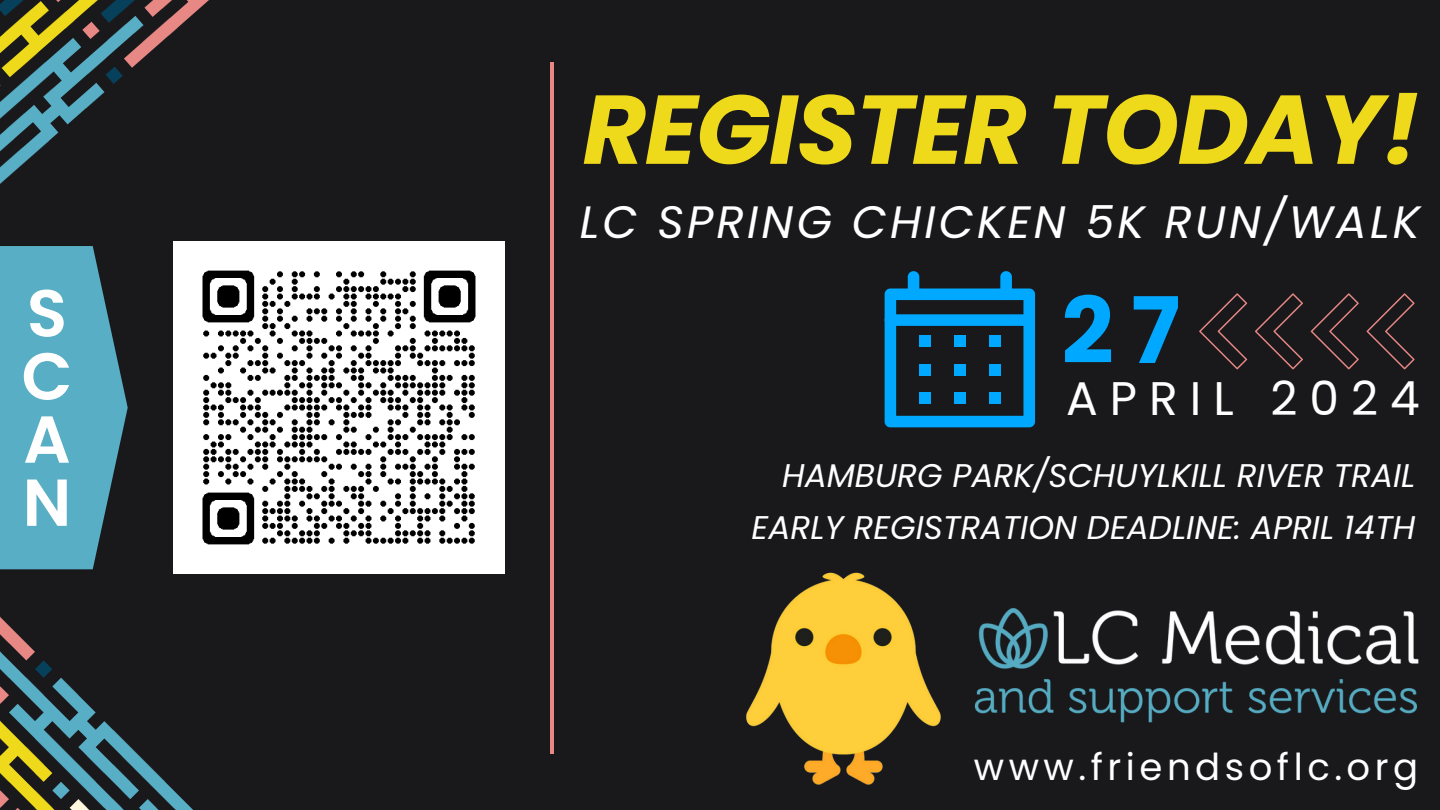
<style>
.page{position:relative;width:1440px;height:810px;background:#19191c}
.page>*{position:absolute;margin:0;border:0;box-sizing:border-box;transform-origin:0 0}
.t1{font:italic 700 97.6px "Poppins";letter-spacing:-.015em;color:#efd91b}
.t2{font:700 91.7px "Poppins";color:#00a8ff}
.t3{font:47.1px "Poppins";letter-spacing:.255em;color:#fff}
.t4{font:italic 45.4px "Poppins";letter-spacing:.07em;color:#fff}
.t5{font:37.1px "Poppins";letter-spacing:.12em;color:#fff}
.t6{font:italic 32.8px "Poppins";color:#fff}
</style>
<div class="page">
<svg style="left:885px;top:271px;width:150px;height:156px"></svg>
<img style="left:746px;top:572px;width:195px;height:213px">
<svg style="left:1199px;top:293px;width:48px;height:76px"></svg>
<svg style="left:1255px;top:293px;width:48px;height:76px"></svg>
<svg style="left:1311px;top:293px;width:48px;height:76px"></svg>
<svg style="left:1367px;top:293px;width:47px;height:76px"></svg>
<img style="left:974px;top:608px;width:445px;height:115px">
<svg style="left:0;top:0;width:226px;height:810px"></svg>
<img style="left:173px;top:242px;width:332px;height:331px">
<hr style="left:551px;top:62px;width:3px;height:691px;background:#e78885">
<p class="t1" style="left:583px;top:61px;width:839px">REGISTER TODAY!</p>
<h1 class="t4" style="left:580px;top:190px;width:842px">LC SPRING CHICKEN 5K RUN/WALK</h1>
<p class="t2" style="left:1061px;top:267px;width:120px">27</p>
<h2 class="t3" style="left:1066px;top:366px;width:355px">APRIL 2024</h2>
<p class="t6" style="left:782px;top:453px;width:635px">HAMBURG PARK/SCHUYLKILL RIVER TRAIL</p>
<p class="t6" style="left:752px;top:504px;width:665px">EARLY REGISTRATION DEADLINE: APRIL 14TH</p>
<p class="t5" style="left:974px;top:741px;width:446px">www.friendsoflc.org</p>
</div>
